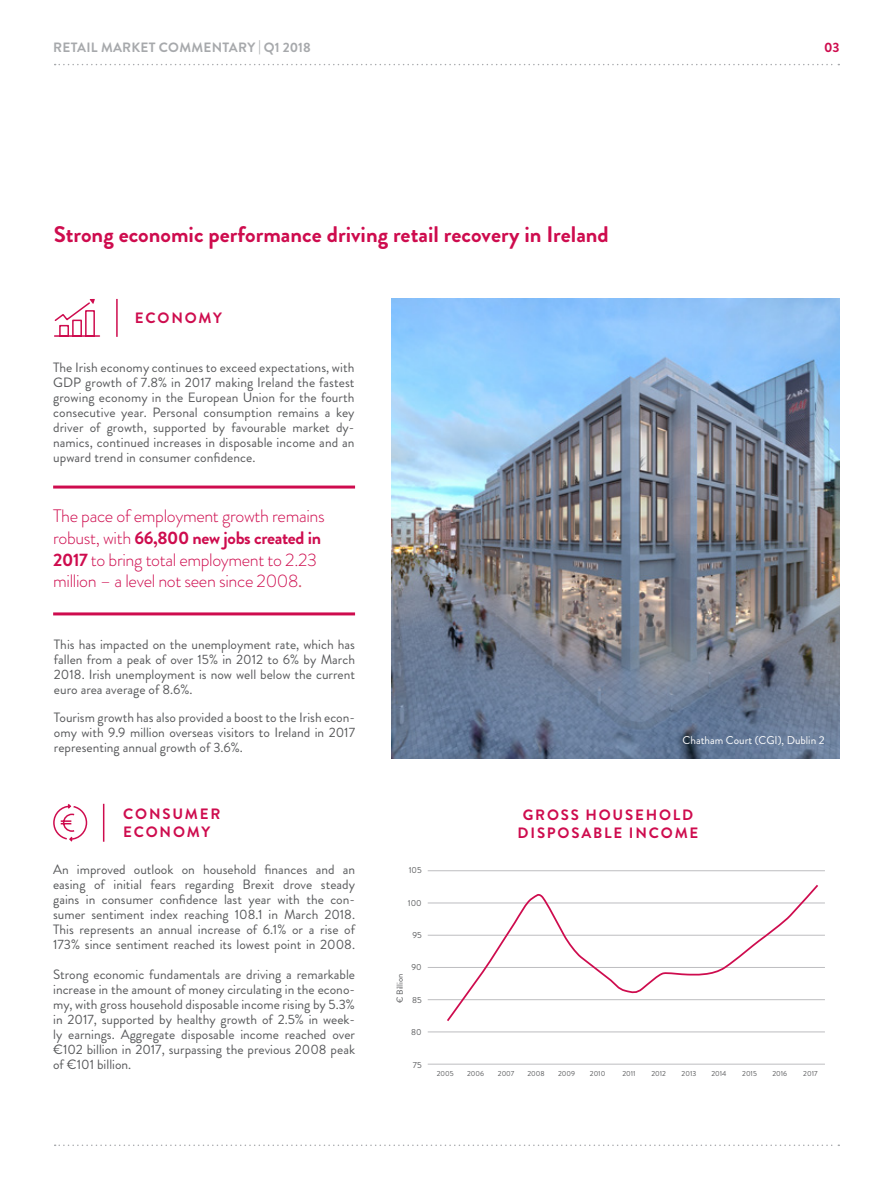
<style>
.page{position:relative;width:893px;height:1200px;background:#fff}
.page>*{position:absolute;margin:0;border:0;box-sizing:border-box;transform-origin:0 0}
.t1{font:700 22.5px "Brandon Grotesque";color:#ce0c4e}
.t2{font:300 18px/21.6px "Brandon Grotesque";letter-spacing:-.02em;color:#ce0c4e}
.t3{font:700 15px/18px "Brandon Grotesque";letter-spacing:.12em;color:#ce0c4e}
.t4{font:13.5px/15px "Brandon Grotesque";color:#58595b;text-align:justify}
.t5{font:700 13.5px "Brandon Grotesque";letter-spacing:.02em;color:#a7a9ac}
.t6{font:700 13.5px "Brandon Grotesque";color:#ce0c4e}
.t7{font:11.25px "Brandon Grotesque";color:#fff}
.t8{font:8.7px "Brandon Grotesque";color:#58595b}
.t9{font:7.35px "Brandon Grotesque";color:#58595b}
.s1{font-weight:700}
.s2{font-weight:400;color:#d65066}
</style>
<div class="page">
<hr style="left:116px;top:299px;width:2px;height:38px;background:#ce0c4e">
<hr style="left:103px;top:803px;width:1px;height:38px;background:#ce0c4e">
<svg style="left:54px;top:299px;width:46px;height:38px"></svg>
<hr style="left:53px;top:485px;width:302px;height:3px;background:#ce0c4e">
<hr style="left:53px;top:612px;width:302px;height:3px;background:#ce0c4e">
<svg style="left:53px;top:804px;width:35px;height:38px"></svg>
<img style="left:391px;top:299px;width:449px;height:459px">
<hr style="left:428px;top:870px;width:397px;height:1px;background:#bdbdc0">
<hr style="left:428px;top:902px;width:397px;height:1px;background:#bdbdc0">
<hr style="left:428px;top:934px;width:397px;height:1px;background:#bdbdc0">
<hr style="left:428px;top:966px;width:397px;height:1px;background:#bdbdc0">
<hr style="left:428px;top:999px;width:397px;height:1px;background:#bdbdc0">
<hr style="left:428px;top:1031px;width:397px;height:1px;background:#bdbdc0">
<hr style="left:428px;top:1063px;width:397px;height:1px;background:#bdbdc0">
<svg style="left:446px;top:884px;width:373px;height:138px"></svg>
<svg style="left:55px;top:64px;width:784px;height:1px"></svg>
<svg style="left:55px;top:1144px;width:784px;height:1px"></svg>
<p class="t5" style="left:53px;top:38px;width:259px">RETAIL MARKET COMMENTARY | Q1 2018</p>
<p class="t6" style="left:824px;top:38px;width:17px">03</p>
<h1 class="t1" style="left:54px;top:219px;width:556px">Strong economic performance driving retail recovery in Ireland</h1>
<p class="t3" style="left:135px;top:309px;width:88px">ECONOMY</p>
<p class="t4" style="left:53px;top:360px;width:303px">The Irish economy continues to exceed expectations, with GDP growth of 7.8% in 2017 making Ireland the fastest growing economy in the European Union for the fourth consecutive year. Personal consumption remains a key driver of growth, supported by favourable market dy&shy;namics, continued increases in disposable income and an upward trend in consumer confidence.</p>
<h2 class="t2" style="left:53px;top:505px;width:273px">The pace of employment growth remains robust, with <span class="s1">66,800 new jobs created in 2017</span> to bring total employment to 2.23 million – a level not seen since 2008<span class="s2">.</span></h2>
<p class="t4" style="left:54px;top:637px;width:303px">This has impacted on the unemployment rate, which has fallen from a peak of over 15% in 2012 to 6% by March 2018. Irish unemployment is now well below the current euro area average of 8.6%.</p>
<p class="t4" style="left:54px;top:710px;width:303px">Tourism growth has also provided a boost to the Irish econ&shy;omy with 9.9 million overseas visitors to Ireland in 2017 representing annual growth of 3.6%.</p>
<p class="t7" style="left:682px;top:732px;width:144px">Chatham Court (CGI), Dublin 2</p>
<p class="t3" style="left:123px;top:805px;width:99px">CONSUMER<br>ECONOMY</p>
<p class="t3" style="left:518px;top:806px;width:182px;text-align:center">GROSS HOUSEHOLD<br>DISPOSABLE INCOME</p>
<p class="t4" style="left:53px;top:861px;width:303px">An improved outlook on household finances and an easing of initial fears regarding Brexit drove steady gains in consumer confidence last year with the con&shy;sumer sentiment index reaching 108.1 in March 2018.<br>This represents an annual increase of 6.1% or a rise of 173% since sentiment reached its lowest point in 2008.</p>
<p class="t4" style="left:53px;top:966px;width:303px">Strong economic fundamentals are driving a remarkable increase in the amount of money circulating in the econo&shy;my, with gross household disposable income rising by 5.3% in 2017, supported by healthy growth of 2.5% in week&shy;ly earnings. Aggregate disposable income reached over €102 billion in 2017, surpassing the previous 2008 peak of €101 billion.</p>
<p class="t8" style="left:409px;top:864px;width:14px">105</p>
<p class="t8" style="left:408px;top:896px;width:15px">100</p>
<p class="t8" style="left:412px;top:928px;width:11px">95</p>
<p class="t8" style="left:394px;top:1002px;width:31px;rotate:-90deg">€ Billion</p>
<p class="t8" style="left:411px;top:961px;width:12px">90</p>
<p class="t8" style="left:412px;top:993px;width:11px">85</p>
<p class="t8" style="left:411px;top:1025px;width:12px">80</p>
<p class="t8" style="left:413px;top:1058px;width:10px">75</p>
<p class="t9" style="left:437px;top:1067px;width:18px">2005</p>
<p class="t9" style="left:467px;top:1067px;width:18px">2006</p>
<p class="t9" style="left:498px;top:1067px;width:18px">2007</p>
<p class="t9" style="left:527px;top:1067px;width:19px">2008</p>
<p class="t9" style="left:558px;top:1067px;width:18px">2009</p>
<p class="t9" style="left:590px;top:1067px;width:17px">2010</p>
<p class="t9" style="left:622px;top:1067px;width:15px">2011</p>
<p class="t9" style="left:651px;top:1067px;width:16px">2012</p>
<p class="t9" style="left:682px;top:1067px;width:16px">2013</p>
<p class="t9" style="left:711px;top:1067px;width:17px">2014</p>
<p class="t9" style="left:742px;top:1067px;width:16px">2015</p>
<p class="t9" style="left:772px;top:1067px;width:16px">2016</p>
<p class="t9" style="left:803px;top:1067px;width:16px">2017</p>
</div>
